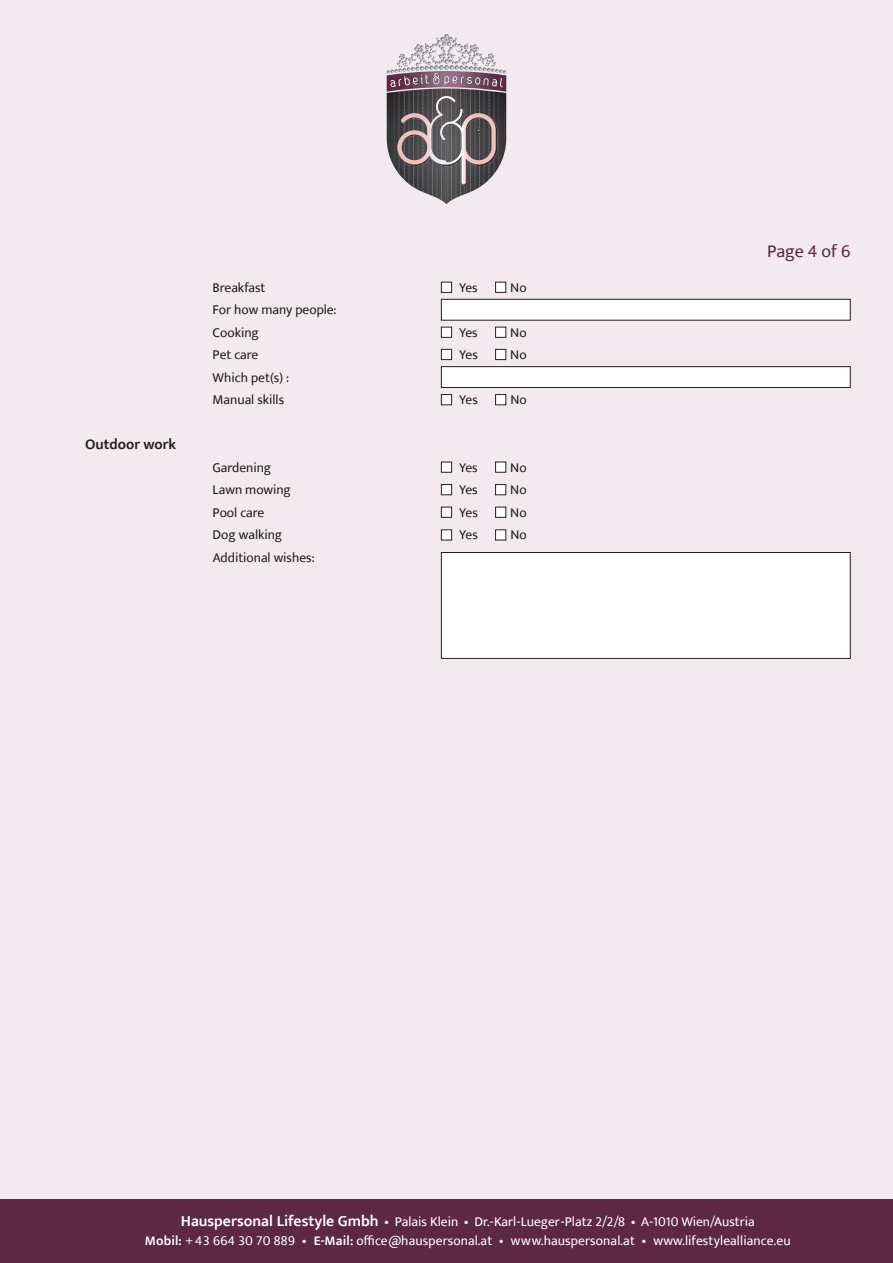
<style>
.page{position:relative;width:893px;height:1263px;background:#f2eaef}
.page>*{position:absolute;margin:0;border:0;box-sizing:border-box;transform-origin:0 0}
.t1{font:18px "Ek Mukta";color:#5c2844}
.t2{font:600 15px "Ek Mukta";color:#231f20}
.t3{font:13.5px/19.5px "Ek Mukta";letter-spacing:.01em;color:#fff;text-align:center}
.t4{font:13.5px/22.5px "Ek Mukta";color:#231f20}
.s1{font-weight:600;font-size:15.75px}
.s2{font-weight:600}
</style>
<div class="page">
<hr style="left:446px;top:89px;width:1px;height:115px;background:#211f23">
<hr style="left:447px;top:89px;width:1px;height:115px;background:#211f23">
<svg style="left:387px;top:34px;width:119px;height:167px"></svg>
<div style="left:0;top:1199px;width:893px;height:64px;background:#5c2844"></div>
<div style="left:441px;top:552px;width:409px;height:106px;background:#fff"></div>
<div style="left:441px;top:552px;width:409px;height:107px;border:1px solid #231f20"></div>
<div style="left:441px;top:282px;width:11px;height:10px;background:#fff"></div>
<div style="left:441px;top:282px;width:11px;height:11px;border:1px solid #231f20"></div>
<div style="left:496px;top:282px;width:10px;height:10px;background:#fff"></div>
<div style="left:495px;top:282px;width:11px;height:11px;border:1px solid #231f20"></div>
<div style="left:441px;top:462px;width:11px;height:10px;background:#fff"></div>
<div style="left:441px;top:462px;width:11px;height:10px;border:1px solid #231f20"></div>
<div style="left:496px;top:462px;width:10px;height:10px;background:#fff"></div>
<div style="left:495px;top:462px;width:11px;height:10px;border:1px solid #231f20"></div>
<div style="left:441px;top:484px;width:11px;height:11px;background:#fff"></div>
<div style="left:441px;top:484px;width:11px;height:11px;border:1px solid #231f20"></div>
<div style="left:496px;top:484px;width:10px;height:11px;background:#fff"></div>
<div style="left:495px;top:484px;width:11px;height:11px;border:1px solid #231f20"></div>
<div style="left:441px;top:507px;width:11px;height:10px;background:#fff"></div>
<div style="left:441px;top:507px;width:11px;height:10px;border:1px solid #231f20"></div>
<div style="left:496px;top:507px;width:10px;height:10px;background:#fff"></div>
<div style="left:495px;top:507px;width:11px;height:10px;border:1px solid #231f20"></div>
<div style="left:441px;top:530px;width:11px;height:10px;background:#fff"></div>
<div style="left:441px;top:530px;width:11px;height:10px;border:1px solid #231f20"></div>
<div style="left:496px;top:530px;width:10px;height:10px;background:#fff"></div>
<div style="left:495px;top:530px;width:11px;height:10px;border:1px solid #231f20"></div>
<div style="left:441px;top:327px;width:11px;height:10px;background:#fff"></div>
<div style="left:441px;top:327px;width:11px;height:11px;border:1px solid #231f20"></div>
<div style="left:496px;top:327px;width:10px;height:10px;background:#fff"></div>
<div style="left:495px;top:327px;width:11px;height:11px;border:1px solid #231f20"></div>
<div style="left:441px;top:349px;width:11px;height:11px;background:#fff"></div>
<div style="left:441px;top:349px;width:11px;height:11px;border:1px solid #231f20"></div>
<div style="left:496px;top:349px;width:10px;height:11px;background:#fff"></div>
<div style="left:495px;top:349px;width:11px;height:11px;border:1px solid #231f20"></div>
<div style="left:441px;top:395px;width:11px;height:10px;background:#fff"></div>
<div style="left:441px;top:394px;width:11px;height:11px;border:1px solid #231f20"></div>
<div style="left:496px;top:395px;width:10px;height:10px;background:#fff"></div>
<div style="left:495px;top:394px;width:11px;height:11px;border:1px solid #231f20"></div>
<div style="left:441px;top:367px;width:409px;height:20px;background:#fff"></div>
<div style="left:441px;top:366px;width:409px;height:22px;border:1px solid #231f20"></div>
<div style="left:441px;top:299px;width:409px;height:21px;background:#fff"></div>
<div style="left:441px;top:299px;width:409px;height:21px;border:1px solid #231f20"></div>
<p class="t2" style="left:85px;top:435px;width:93px">Outdoor work</p>
<p class="t4" style="left:213px;top:276px;width:54px">Breakfast</p>
<p class="t4" style="left:459px;top:276px;width:20px">Yes</p>
<p class="t4" style="left:510px;top:276px;width:18px">No</p>
<p class="t4" style="left:213px;top:298px;width:125px">For how many people:<br>Cooking</p>
<p class="t4" style="left:459px;top:321px;width:20px">Yes</p>
<p class="t4" style="left:510px;top:321px;width:18px">No</p>
<p class="t4" style="left:213px;top:343px;width:47px">Pet care</p>
<p class="t4" style="left:459px;top:343px;width:20px">Yes</p>
<p class="t4" style="left:510px;top:343px;width:18px">No</p>
<p class="t4" style="left:213px;top:366px;width:78px">Which pet(s) :<br>Manual skills</p>
<p class="t4" style="left:459px;top:389px;width:20px">Yes</p>
<p class="t4" style="left:510px;top:389px;width:18px">No</p>
<p class="t4" style="left:213px;top:456px;width:60px">Gardening</p>
<p class="t4" style="left:459px;top:456px;width:20px">Yes</p>
<p class="t4" style="left:510px;top:456px;width:18px">No</p>
<p class="t4" style="left:213px;top:478px;width:80px">Lawn mowing</p>
<p class="t4" style="left:459px;top:478px;width:20px">Yes</p>
<p class="t4" style="left:510px;top:478px;width:18px">No</p>
<p class="t4" style="left:213px;top:501px;width:53px">Pool care</p>
<p class="t4" style="left:459px;top:501px;width:20px">Yes</p>
<p class="t4" style="left:510px;top:501px;width:18px">No</p>
<p class="t4" style="left:213px;top:523px;width:71px">Dog walking</p>
<p class="t4" style="left:459px;top:523px;width:20px">Yes</p>
<p class="t4" style="left:510px;top:523px;width:18px">No</p>
<p class="t4" style="left:213px;top:546px;width:104px">Additional wishes:</p>
<h1 class="t1" style="left:767px;top:241px;width:85px">Page 4 of 6</h1>
<p class="t3" style="left:145px;top:1211px;width:647px"><span class="s1">Hauspersonal Lifestyle Gmbh</span> • Palais Klein • Dr.-Karl-Lueger-Platz 2/2/8 • A-1010 Wien/Austria<br><span class="s2">Mobil:</span> + 43 664 30 70 889 • <span class="s2">E-Mail:</span> office@hauspersonal.at • www.hauspersonal.at • www.lifestylealliance.eu</p>
</div>
